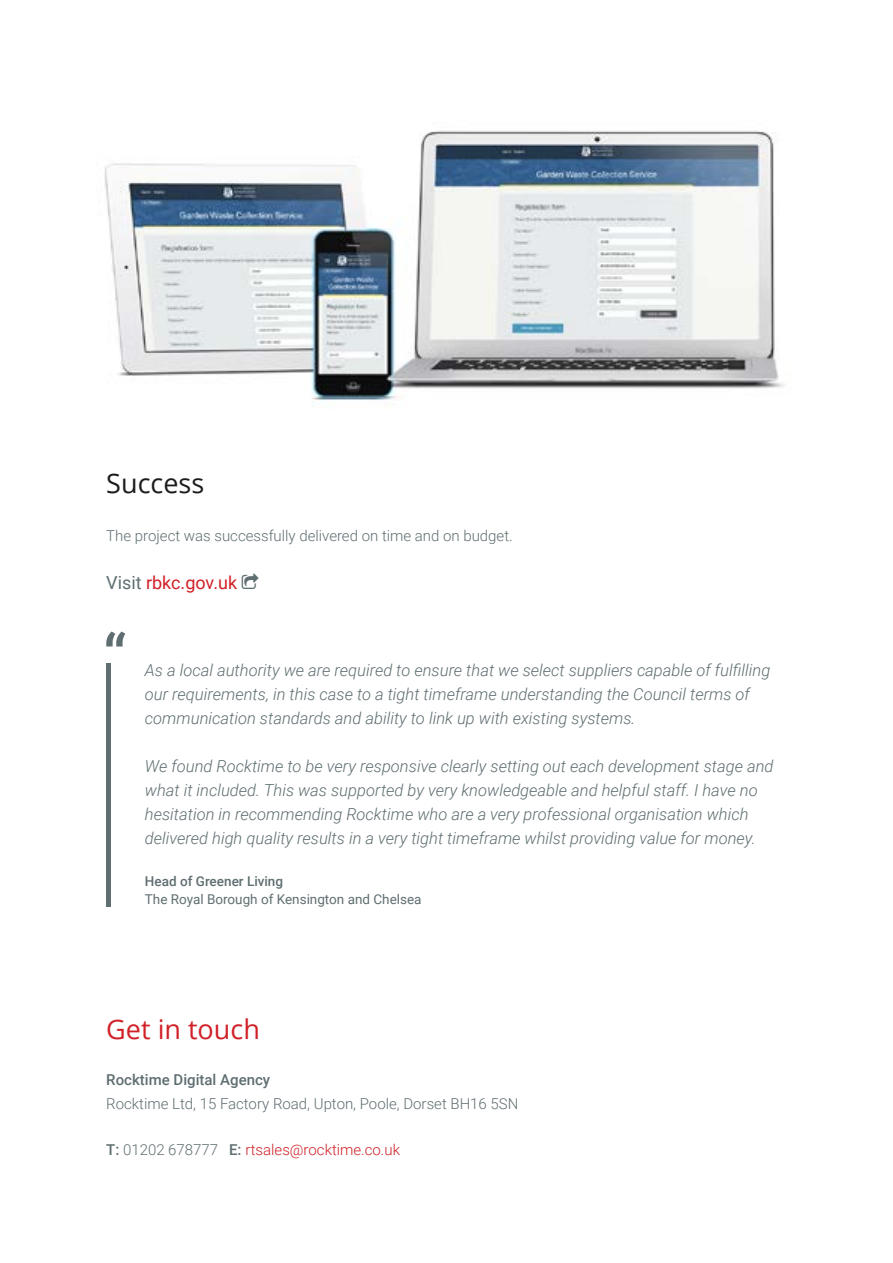
<style>
.page{position:relative;width:893px;height:1263px;background:#fff}
.page>*{position:absolute;margin:0;border:0;box-sizing:border-box;transform-origin:0 0}
.t1{font:27px "Open Sans";color:#d12027}
.t2{font:27px "Open Sans";color:#1b1c1d}
.t3{font:18px "Roboto";color:#d12027}
.t4{font:italic 300 16.5px/24px "Roboto";color:#5f6e71}
.t5{font:300 15px "Roboto";color:#5f6e71}
.t6{font:300 15px "Roboto";color:#d12027}
.t7{font:500 15px "Roboto";color:#5f6e71}
.t8{font:13.5px "Roboto";color:#5f6e71}
.t9{font:500 13.5px "Roboto";color:#5f6e71}
.s1{color:#5f6e71}
.s2{font-weight:500;color:#5f6e71}
</style>
<div class="page">
<img style="left:104px;top:130px;width:680px;height:277px">
<div style="left:106px;top:664px;width:5px;height:243px;background:#5f6e71"></div>
<svg style="left:106px;top:631px;width:19px;height:15px"></svg>
<h1 class="t2" style="left:106px;top:464px;width:100px">Success</h1>
<p class="t5" style="left:106px;top:525px;width:408px">The project was successfully delivered on time and on budget.</p>
<p class="t3" style="left:106px;top:570px;width:132px"><span class="s1">Visit</span> rbkc.gov.uk</p>
<p class="t4" style="left:145px;top:658px;width:627px">As a local authority we are required to ensure that we select suppliers capable of fulfilling our requirements, in this case to a tight timeframe understanding the Council terms of communication standards and ability to link up with existing systems.</p>
<p class="t4" style="left:145px;top:754px;width:630px">We found Rocktime to be very responsive clearly setting out each development stage and what it included. This was supported by very knowledgeable and helpful staff. I have no hesitation in recommending Rocktime who are a very professional organisation which delivered high quality results in a very tight timeframe whilst providing value for money.</p>
<p class="t9" style="left:145px;top:872px;width:140px">Head of Greener Living</p>
<p class="t8" style="left:145px;top:890px;width:278px">The Royal Borough of Kensington and Chelsea</p>
<h1 class="t1" style="left:106px;top:1011px;width:155px">Get in touch</h1>
<p class="t7" style="left:106px;top:1069px;width:165px">Rocktime Digital Agency</p>
<p class="t5" style="left:106px;top:1093px;width:414px">Rocktime Ltd, 15 Factory Road, Upton, Poole, Dorset BH16 5SN</p>
<p class="t6" style="left:106px;top:1139px;width:295px"><span class="s2">T:</span> <span class="s1">01202 678777</span> <span class="s2">E:</span> rtsales@rocktime.co.uk</p>
</div>
